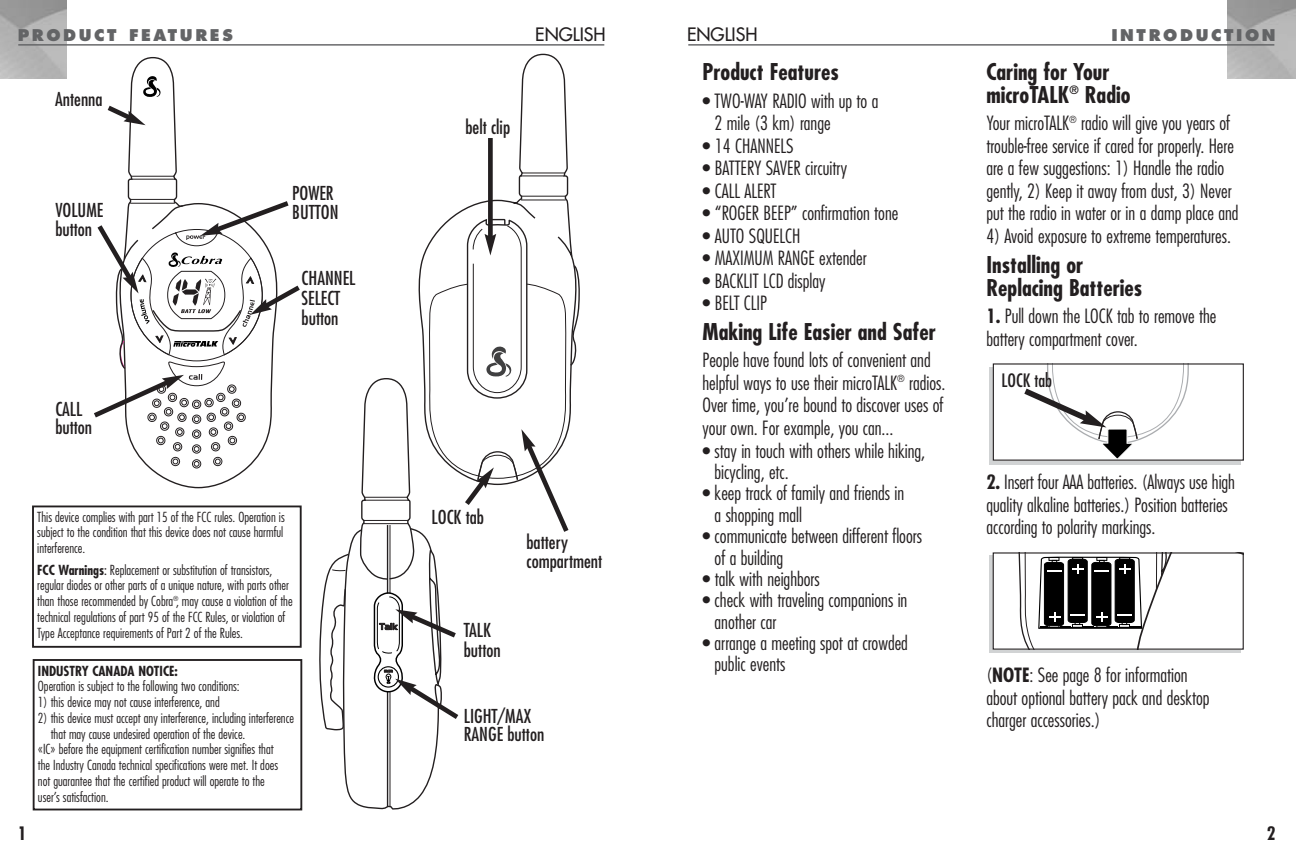
<style>
.page{position:relative;width:1296px;height:860px;background:#fff}
.page>*{position:absolute;margin:0;border:0;box-sizing:border-box;transform-origin:0 0}
.t1{font:700 condensed 22.5px/22.5px "Futura";color:#231f20}
.t2{font:300 condensed 19.12px/22.5px "Futura";color:#231f20}
.t3{font:condensed 18.68px/18.7px "Futura";color:#231f20}
.t4{font:18px "Futura";color:#231f20}
.t5{font:condensed 18px "Futura";color:#231f20}
.t6{font:700 condensed 18px "Futura";color:#231f20}
.t7{font:800 15.75px "Futura";letter-spacing:.165em;color:#636466}
.t8{font:300 condensed 13.5px/15.8px "Futura";color:#231f20;text-align:justify}
.t9{font:700 condensed 13.5px "Futura";color:#231f20}
.s1{font-weight:700}
.s2{font-weight:400}
</style>
<div class="page">
<svg style="left:127px;top:57px;width:134px;height:432px"></svg>
<div style="left:192px;top:444px;width:9px;height:9px;border:1px solid #231f20;border-radius:50%"></div>
<svg style="left:194px;top:461px;width:5px;height:5px"></svg>
<div style="left:192px;top:459px;width:9px;height:9px;border:1px solid #231f20;border-radius:50%"></div>
<svg style="left:215px;top:459px;width:5px;height:5px"></svg>
<div style="left:213px;top:457px;width:9px;height:9px;border:1px solid #231f20;border-radius:50%"></div>
<div style="left:172px;top:458px;width:7px;height:6px;border:1px solid #231f20;border-radius:50%"></div>
<div style="left:171px;top:457px;width:9px;height:9px;border:1px solid #231f20;border-radius:50%"></div>
<hr style="left:131px;top:176px;width:43px;height:1px;background:#231f20">
<hr style="left:132px;top:179px;width:43px;height:1px;background:#231f20">
<svg style="left:450px;top:53px;width:120px;height:165px"></svg>
<hr style="left:18px;top:44px;width:586px;height:2px;background:#636466">
<hr style="left:688px;top:44px;width:586px;height:2px;background:#636466">
<svg style="left:107px;top:75px;width:54px;height:50px"></svg>
<svg style="left:94px;top:197px;width:206px;height:255px"></svg>
<div style="left:488px;top:138px;width:5px;height:100px;background:#231f20"></div>
<svg style="left:319px;top:218px;width:260px;height:592px"></svg>
<svg style="left:989px;top:555px;width:251px;height:98px"></svg>
<div style="left:993px;top:553px;width:250px;height:96px;background:#fff"></div>
<svg style="left:1018px;top:554px;width:224px;height:93px"></svg>
<div style="left:993px;top:552px;width:251px;height:97px;border:1px solid #231f20"></div>
<div style="left:989px;top:367px;width:251px;height:97px;background:linear-gradient(to right,#d1d3d4,#d1d3d4)"></div>
<div style="left:993px;top:364px;width:250px;height:96px;background:#fff"></div>
<div style="left:993px;top:363px;width:251px;height:97px;border:1px solid #231f20"></div>
<svg style="left:1018px;top:364px;width:179px;height:96px"></svg>
<div style="left:32px;top:505px;width:270px;height:142px;border:2px solid #231f20"></div>
<div style="left:33px;top:659px;width:269px;height:151px;border:2px solid #231f20"></div>
<p class="t7" style="left:18px;top:28px;width:217px">PRODUCT FEATURES</p>
<p class="t4" style="left:535px;top:25px;width:72px">ENGLISH</p>
<p class="t4" style="left:687px;top:25px;width:72px">ENGLISH</p>
<p class="t3" style="left:55px;top:91px;width:49px">Antenna</p>
<p class="t3" style="left:55px;top:202px;width:49px">VOLUME button</p>
<p class="t3" style="left:292px;top:185px;width:48px">POWER<br>BUTTON</p>
<p class="t3" style="left:302px;top:270px;width:55px;line-height:19.6px">CHANNEL<br>SELECT button</p>
<p class="t3" style="left:55px;top:401px;width:38px">CALL button</p>
<p class="t6" style="left:18px;top:825px;width:10px">1</p>
<p class="t8" style="left:37px;top:509px;width:249px">This device complies with part 15 of the FCC rules. Operation is subject to the condition that this device does not cause harmful interference.</p>
<p class="t8" style="left:37px;top:562px;width:257px;text-align:left"><span class="s1">FCC Warnings</span><span class="s2">:</span> Replacement or substitution of transistors, regular diodes or other parts of a unique nature, with parts other than those recommended by Cobra<sup>®</sup>, may cause a violation of the technical regulations of part 95 of the FCC Rules, or violation of Type Acceptance requirements of Part 2 of the Rules.</p>
<p class="t9" style="left:38px;top:664px;width:141px">INDUSTRY CANADA NOTICE:</p>
<p class="t8" style="left:38px;top:679px;width:203px">Operation is subject to the following two conditions:</p>
<p class="t8" style="left:38px;top:695px;width:183px">1) this device may not cause interference, and</p>
<p class="t8" style="left:38px;top:710px;width:258px">2) this device must accept any interference, including interference</p>
<p class="t8" style="left:51px;top:726px;width:196px">that may cause undesired operation of the device.</p>
<p class="t8" style="left:38px;top:742px;width:237px">«IC» before the equipment certification number signifies that</p>
<p class="t8" style="left:38px;top:758px;width:242px">the Industry Canada technical specifications were met. It does</p>
<p class="t8" style="left:38px;top:773px;width:228px">not guarantee that the certified product will operate to the</p>
<p class="t8" style="left:38px;top:789px;width:72px">user’s satisfaction.</p>
<p class="t3" style="left:465px;top:119px;width:46px">belt clip</p>
<p class="t3" style="left:432px;top:509px;width:54px">LOCK tab</p>
<p class="t3" style="left:464px;top:622px;width:38px;line-height:19.6px">TALK button</p>
<p class="t3" style="left:526px;top:533px;width:77px;line-height:19.6px">battery compartment</p>
<p class="t3" style="left:464px;top:708px;width:82px">LIGHT/MAX<br>RANGE button</p>
<p class="t1" style="left:703px;top:63px;width:138px">Product Features</p>
<p class="t2" style="left:715px;top:91px;width:165px;text-indent:-12px">• TWO-WAY RADIO with up to a<br>2 mile (3 km) range</p>
<p class="t2" style="left:703px;top:136px;width:92px">• 14 CHANNELS</p>
<p class="t2" style="left:703px;top:158px;width:146px">• BATTERY SAVER circuitry</p>
<p class="t2" style="left:703px;top:181px;width:75px">• CALL ALERT</p>
<p class="t2" style="left:703px;top:203px;width:197px">• “ROGER BEEP” confirmation tone</p>
<p class="t2" style="left:703px;top:226px;width:99px">• AUTO SQUELCH</p>
<p class="t2" style="left:703px;top:248px;width:166px">• MAXIMUM RANGE extender</p>
<p class="t2" style="left:703px;top:271px;width:125px">• BACKLIT LCD display</p>
<p class="t2" style="left:703px;top:293px;width:66px">• BELT CLIP</p>
<p class="t1" style="left:703px;top:322px;width:235px">Making Life Easier and Safer</p>
<p class="t2" style="left:703px;top:350px;width:244px">People have found lots of convenient and helpful ways to use their microTALK<sup>®</sup> radios.<br>Over time, you’re bound to discover uses of your own. For example, you can...</p>
<p class="t2" style="left:715px;top:441px;width:212px;line-height:21.4px;text-indent:-12px">• stay in touch with others while hiking, bicycling, etc.</p>
<p class="t2" style="left:715px;top:484px;width:191px;line-height:21.4px;text-indent:-12px">• keep track of family and friends in a shopping mall</p>
<p class="t2" style="left:715px;top:526px;width:209px;line-height:21.4px;text-indent:-12px">• communicate between different floors of a building</p>
<p class="t2" style="left:703px;top:569px;width:119px">• talk with neighbors</p>
<p class="t2" style="left:715px;top:590px;width:194px;line-height:21.4px;text-indent:-12px">• check with traveling companions in another car</p>
<p class="t2" style="left:715px;top:633px;width:195px;line-height:21.4px;text-indent:-12px">• arrange a meeting spot at crowded public events</p>
<p class="t7" style="left:1111px;top:28px;width:166px">INTRODUCTION</p>
<p class="t1" style="left:986px;top:63px;width:146px">Caring for Your microTALK<sup>®</sup> Radio</p>
<p class="t2" style="left:986px;top:113px;width:254px">Your microTALK<sup>®</sup> radio will give you years of trouble-free service if cared for properly. Here are a few suggestions: 1) Handle the radio gently, 2) Keep it away from dust, 3) Never put the radio in water or in a damp place and</p>
<p class="t2" style="left:986px;top:226px;width:246px">4) Avoid exposure to extreme temperatures.</p>
<p class="t1" style="left:986px;top:256px;width:157px">Installing or<br>Replacing Batteries</p>
<p class="t2" style="left:986px;top:306px;width:232px"><span class="s1">1.</span> Pull down the LOCK tab to remove the battery compartment cover.</p>
<p class="t5" style="left:1002px;top:371px;width:52px">LOCK tab</p>
<p class="t2" style="left:986px;top:472px;width:250px"><span class="s1">2.</span> Insert four AAA batteries. (Always use high quality alkaline batteries.) Position batteries according to polarity markings.</p>
<p class="t2" style="left:986px;top:665px;width:225px">(<span class="s1">NOTE</span>: See page 8 for information about optional battery pack and desktop charger accessories.)</p>
<p class="t6" style="left:1267px;top:825px;width:10px">2</p>
</div>
